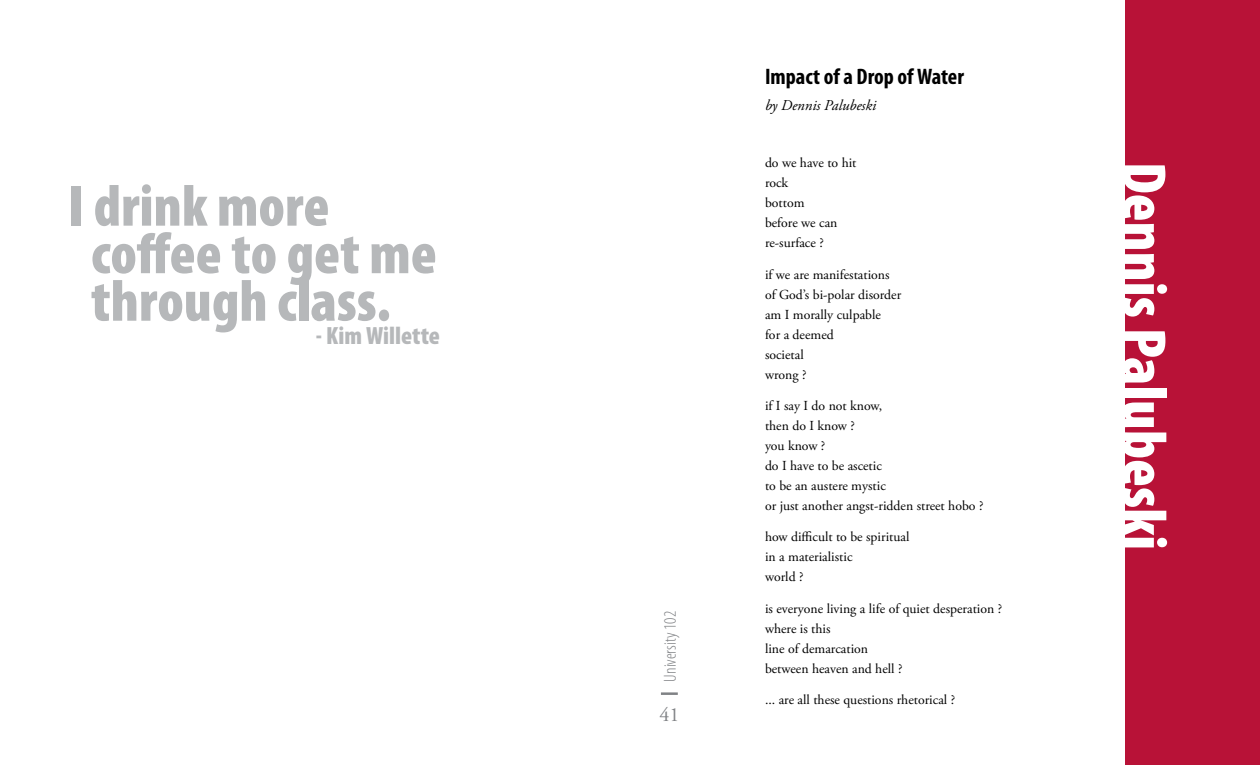
<style>
.page{position:relative;width:1260px;height:765px;background:#fff}
.page>*{position:absolute;margin:0;border:0;box-sizing:border-box;transform-origin:0 0}
.t1{font:900 condensed 62.5px "Myriad Pro";color:#fff}
.t2{font:900 condensed 58.75px/47.5px "Myriad Pro";color:#b6b8ba}
.t3{font:900 condensed 25px "Myriad Pro";color:#b6b8ba}
.t4{font:700 condensed 22.5px "Myriad Pro";color:#000}
.t5{font:20px "Adobe Garamond Pro";color:#808285}
.t6{font:300 condensed 17.5px "Myriad Pro";color:#808285}
.t7{font:italic 15px "Adobe Garamond Pro";color:#000}
.t8{font:13.75px/20px "Adobe Garamond Pro";color:#000}
</style>
<div class="page">
<hr style="left:661px;top:692px;width:17px;height:3px;background:#808285">
<div style="left:1125px;top:0;width:135px;height:765px;background:#b81237"></div>
<h2 class="t2" style="left:91px;top:181px;width:347px;text-indent:-23px">I drink more coffee to get me through class.</h2>
<h3 class="t3" style="left:316px;top:320px;width:126px">- Kim Willette</h3>
<p class="t6" style="left:660px;top:682px;width:72px;rotate:-90deg">University 102</p>
<h3 class="t5" style="left:659px;top:702px;width:21px">41</h3>
<h3 class="t4" style="left:765px;top:63px;width:201px">Impact of a Drop of Water</h3>
<p class="t7" style="left:765px;top:96px;width:113px">by Dennis Palubeski</p>
<p class="t8" style="left:765px;top:154px;width:93px">do we have to hit rock<br>bottom<br>before we can re-surface ?</p>
<p class="t8" style="left:765px;top:265px;width:138px">if we are manifestations of God’s bi-polar disorder am I morally culpable<br>for a deemed<br>societal<br>wrong ?</p>
<p class="t8" style="left:765px;top:396px;width:220px">if I say I do not know,<br>then do I know ?<br>you know ?<br>do I have to be ascetic<br>to be an austere mystic<br>or just another angst-ridden street hobo ?</p>
<p class="t8" style="left:765px;top:527px;width:146px">how difficult to be spiritual in a materialistic<br>world ?</p>
<p class="t8" style="left:765px;top:599px;width:239px">is everyone living a life of quiet desperation ? where is this<br>line of demarcation<br>between heaven and hell ?</p>
<p class="t8" style="left:765px;top:690px;width:192px">... are all these questions rhetorical ?</p>
<h1 class="t1" style="left:1184px;top:162px;width:390px;rotate:90deg">Dennis Palubeski</h1>
</div>
